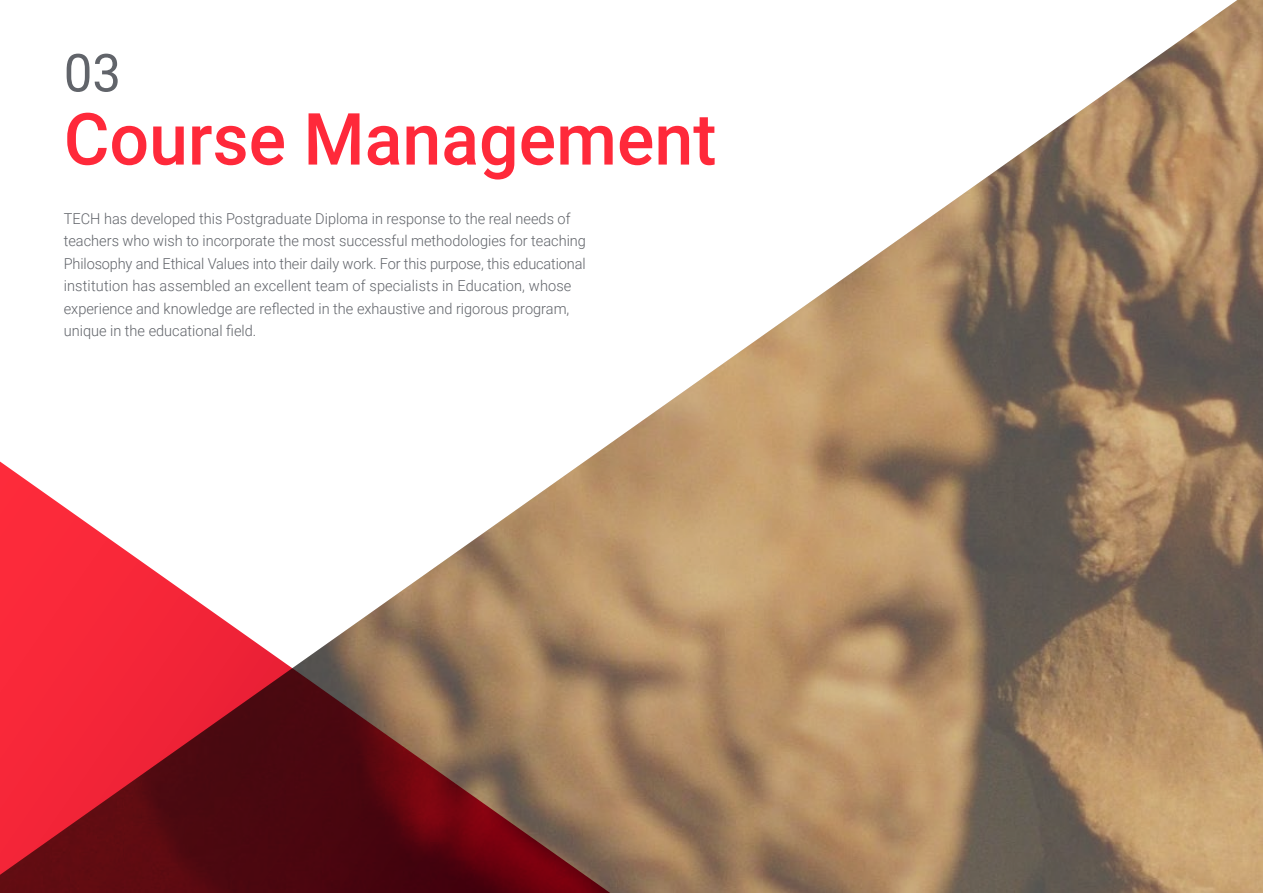
<style>
.page{position:relative;width:1263px;height:893px;background:#fff}
.page>*{position:absolute;margin:0;border:0;box-sizing:border-box;transform-origin:0 0}
.t1{font:500 72px "Roboto";color:#ff293a}
.t2{font:52.5px "Roboto";color:#61646a}
.t3{font:300 15px/22.5px "Roboto";color:#61646a}
</style>
<div class="page">
<img style="left:606px;top:0;width:657px;height:893px">
<svg style="left:0;top:446px;width:640px;height:447px"></svg>
<h2 class="t2" style="left:64px;top:36px;width:59px">03</h2>
<h1 class="t1" style="left:64px;top:89px;width:654px">Course Management</h1>
<p class="t3" style="left:64px;top:207px;width:524px">TECH has developed this Postgraduate Diploma in response to the real needs of teachers who wish to incorporate the most successful methodologies for teaching Philosophy and Ethical Values into their daily work. For this purpose, this educational institution has assembled an excellent team of specialists in Education, whose experience and knowledge are reflected in the exhaustive and rigorous program, unique in the educational field.</p>
</div>
